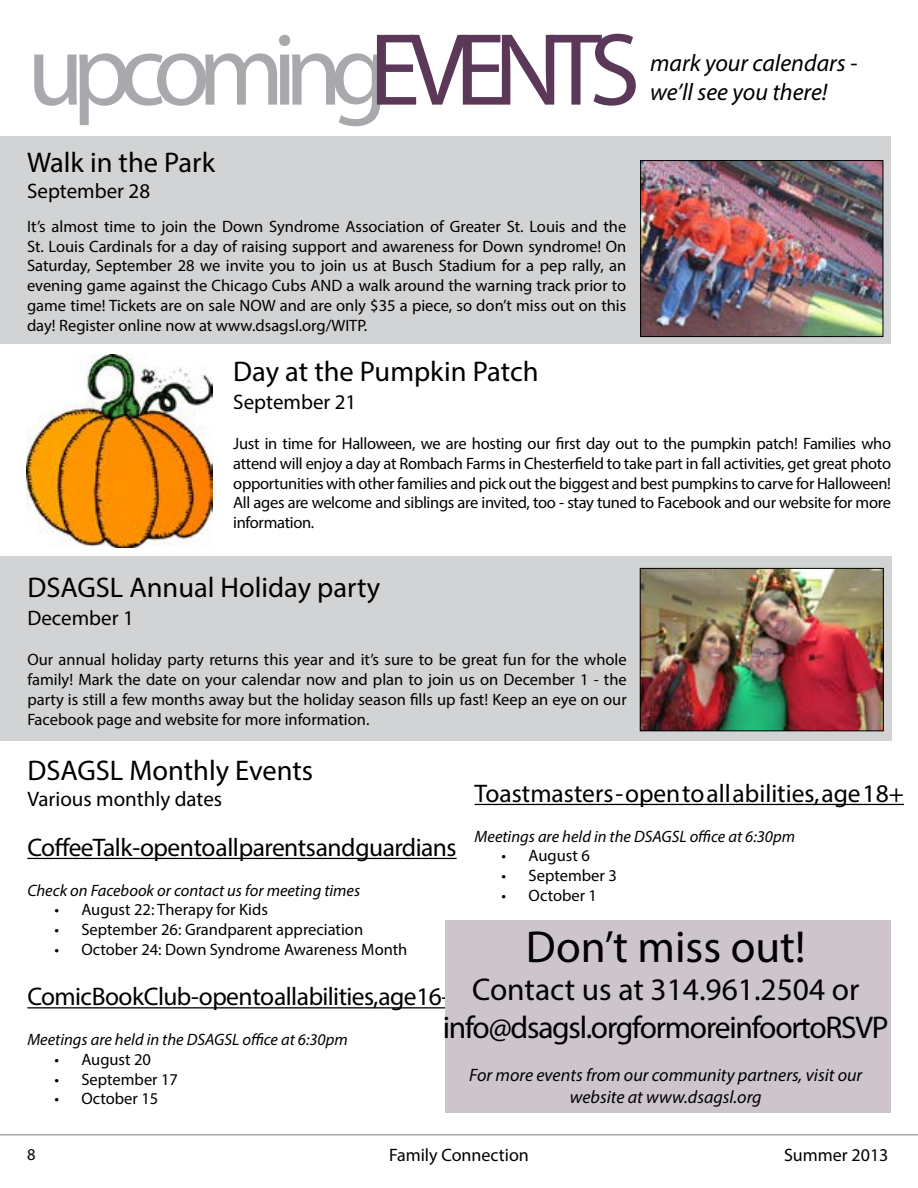
<style>
.page{position:relative;width:918px;height:1188px;background:#fff}
.page>*{position:absolute;margin:0;border:0;box-sizing:border-box;transform-origin:0 0}
.t1{font:103.5px "Myriad Pro";letter-spacing:-.115em;color:#a7a9ac}
.t2{font:45px "Myriad Pro";color:#000}
.t3{font:31.5px/37.8px "Myriad Pro";letter-spacing:-.04em;color:#000;text-align:center}
.t4{font:28.5px "Myriad Pro";color:#000}
.t5{font:25.5px "Myriad Pro";letter-spacing:-.02em;color:#000}
.t6{font:25.5px "Myriad Pro";color:#000}
.t7{font:italic 24px/28.8px "Myriad Pro";color:#000}
.t8{font:21px "Myriad Pro";color:#000}
.t9{font:italic 18px/21.6px "Myriad Pro";color:#000;text-align:center}
.t10{font:18px "Myriad Pro";color:#000}
.t11{font:16.5px/19.8px "Myriad Pro";color:#000;text-align:justify}
.t12{font:italic 16.5px "Myriad Pro";color:#000}
.s1{color:#5c3858}
</style>
<div class="page">
<hr style="left:0;top:1134px;width:918px;height:2px;background:#a7a9ac">
<hr style="left:27px;top:858px;width:430px;height:1px;background:#000">
<hr style="left:27px;top:1007px;width:430px;height:1px;background:#000">
<hr style="left:475px;top:804px;width:429px;height:1px;background:#000">
<div style="left:446px;top:920px;width:445px;height:193px;background:#cec4cc"></div>
<div style="left:0;top:136px;width:891px;height:208px;background:#d1d3d4"></div>
<div style="left:0;top:557px;width:891px;height:184px;background:#d1d3d4"></div>
<img style="left:642px;top:162px;width:239px;height:173px">
<div style="left:640px;top:160px;width:243px;height:177px;border:1px solid #000"></div>
<img style="left:642px;top:570px;width:240px;height:159px">
<div style="left:640px;top:568px;width:244px;height:163px;border:1px solid #000"></div>
<img style="left:27px;top:354px;width:186px;height:194px">
<h1 class="t1" style="left:27px;top:6px;width:615px">upcoming <span class="s1">EVENTS</span></h1>
<h3 class="t4" style="left:27px;top:145px;width:190px">Walk in the Park</h3>
<p class="t8" style="left:27px;top:178px;width:125px">September 28</p>
<p class="t11" style="left:27px;top:216px;width:601px">It’s almost time to join the Down Syndrome Association of Greater St. Louis and the St. Louis Cardinals for a day of raising support and awareness for Down syndrome! On Saturday, September 28 we invite you to join us at Busch Stadium for a pep rally, an evening game against the Chicago Cubs AND a walk around the warning track prior to game time! Tickets are on sale NOW and are only $35 a piece, so don’t miss out on this day! Register online now at www.dsagsl.org/WITP.</p>
<h3 class="t7" style="left:650px;top:48px;width:209px">mark your calendars - we’ll see you there!</h3>
<h3 class="t4" style="left:233px;top:354px;width:307px">Day at the Pumpkin Patch</h3>
<p class="t8" style="left:233px;top:389px;width:125px">September 21</p>
<p class="t11" style="left:233px;top:433px;width:659px">Just in time for Halloween, we are hosting our first day out to the pumpkin patch! Families who attend will enjoy a day at Rombach Farms in Chesterfield to take part in fall activities, get great photo opportunities with other families and pick out the biggest and best pumpkins to carve for Halloween!<br>All ages are welcome and siblings are invited, too - stay tuned to Facebook and our website for more information.</p>
<h3 class="t4" style="left:27px;top:570px;width:354px">DSAGSL Annual Holiday party</h3>
<p class="t8" style="left:27px;top:605px;width:108px">December 1</p>
<p class="t11" style="left:27px;top:649px;width:601px">Our annual holiday party returns this year and it’s sure to be great fun for the whole family! Mark the date on your calendar now and plan to join us on December 1 - the party is still a few months away but the holiday season fills up fast! Keep an eye on our Facebook page and website for more information.</p>
<h3 class="t4" style="left:27px;top:753px;width:287px">DSAGSL Monthly Events</h3>
<p class="t8" style="left:27px;top:786px;width:196px">Various monthly dates</p>
<h3 class="t5" style="left:27px;top:832px;width:431px">Coffee Talk - open to all parents and guardians</h3>
<p class="t12" style="left:27px;top:880px;width:334px">Check on Facebook or contact us for meeting times</p>
<p class="t11" style="left:54px;top:900px;width:215px">• August 22: Therapy for Kids</p>
<p class="t11" style="left:54px;top:919px;width:310px">• September 26: Grandparent appreciation</p>
<p class="t11" style="left:54px;top:939px;width:355px">• October 24: Down Syndrome Awareness Month</p>
<h3 class="t5" style="left:27px;top:981px;width:431px">Comic Book Club - open to all abilities, age 16+</h3>
<p class="t12" style="left:27px;top:1029px;width:322px">Meetings are held in the DSAGSL office at 6:30pm</p>
<p class="t11" style="left:54px;top:1049px;width:98px">• August 20</p>
<p class="t11" style="left:54px;top:1069px;width:125px">• September 17</p>
<p class="t11" style="left:54px;top:1089px;width:105px">• October 15</p>
<h3 class="t6" style="left:475px;top:778px;width:431px">Toastmasters - open to all abilities, age 18+</h3>
<p class="t12" style="left:475px;top:826px;width:322px">Meetings are held in the DSAGSL office at 6:30pm</p>
<p class="t11" style="left:502px;top:846px;width:90px">• August 6</p>
<p class="t11" style="left:502px;top:865px;width:117px">• September 3</p>
<p class="t11" style="left:502px;top:885px;width:97px">• October 1</p>
<h2 class="t2" style="left:526px;top:919px;width:281px">Don’t miss out!</h2>
<h3 class="t3" style="left:443px;top:970px;width:447px">Contact us at 314.961.2504 or info@dsagsl.org for more info or to RSVP</h3>
<p class="t9" style="left:469px;top:1064px;width:395px">For more events from our community partners, visit our website at www.dsagsl.org</p>
<p class="t11" style="left:27px;top:1145px;width:10px">8</p>
<p class="t10" style="left:389px;top:1144px;width:141px">Family Connection</p>
<p class="t10" style="left:784px;top:1144px;width:106px">Summer 2013</p>
</div>
